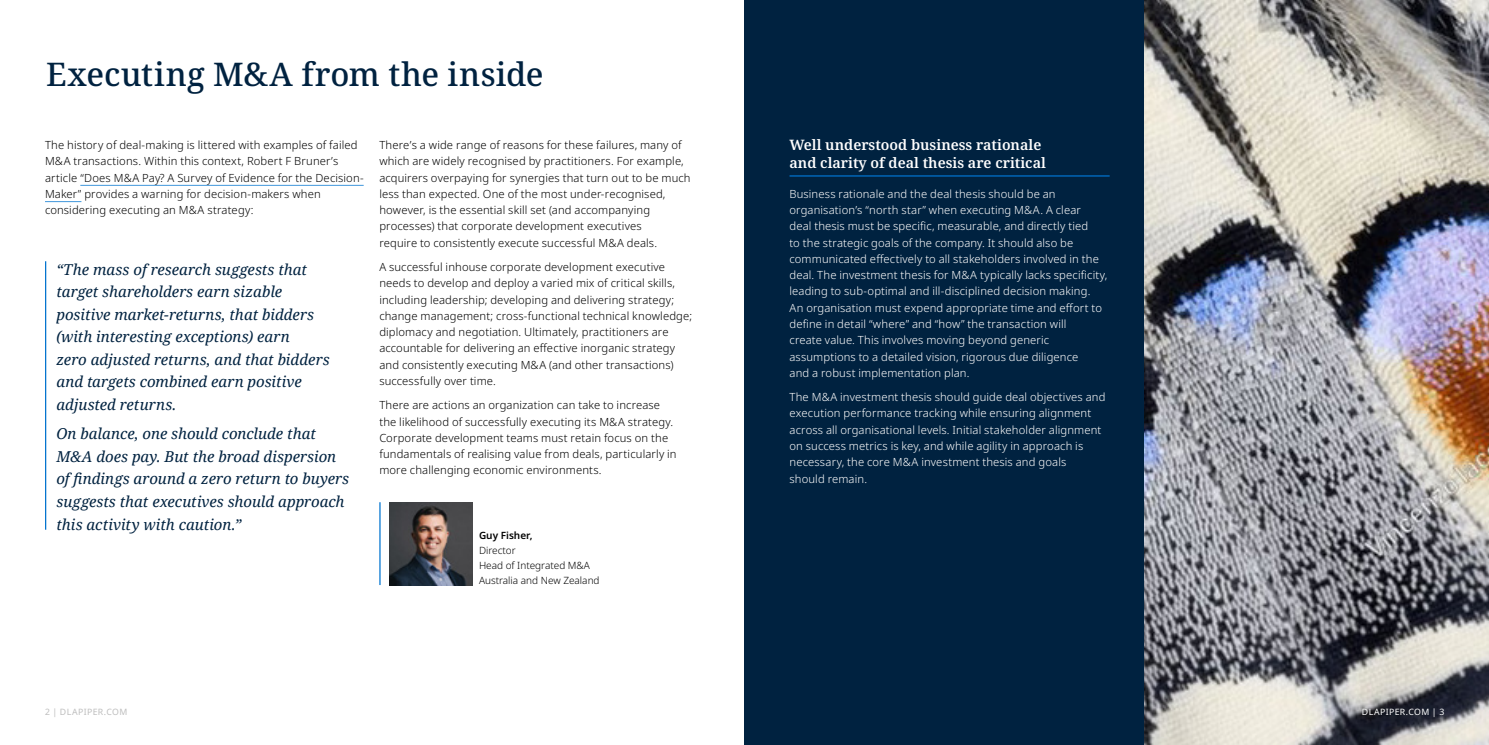
<style>
.page{position:relative;width:1489px;height:745px;background:#fff}
.page>*{position:absolute;margin:0;border:0;box-sizing:border-box;transform-origin:0 0}
.t1{font:500 32.5px "Noto Serif";letter-spacing:.005em;color:#002240}
.t2{font:italic 15px/22.5px "Noto Serif";color:#002240}
.t3{font:600 14.38px/18.1px "Noto Serif";color:#fff}
.t4{font:300 11.25px/16.2px "Noto Sans";letter-spacing:.01em;color:#000}
.t5{font:300 11.25px/16.2px "Noto Sans";letter-spacing:.01em;color:#fff}
.t6{font:300 10px/15px "Noto Sans";color:#000}
.t7{font:600 10px "Noto Sans";color:#000}
.t8{font:8.75px "Noto Sans";letter-spacing:.04em;color:#bebebe}
.t9{font:8.75px "Noto Sans";letter-spacing:.04em;color:#fff}
</style>
<div class="page">
<div style="left:744px;top:0;width:744px;height:744px;background:#002240"></div>
<img style="left:1144px;top:0;width:344px;height:744px">
<hr style="left:789px;top:175px;width:320px;height:1px;background:#0073cf">
<hr style="left:80px;top:185px;width:283px;height:1px;background:#4096db">
<hr style="left:45px;top:201px;width:36px;height:1px;background:#4096db">
<hr style="left:45px;top:261px;width:1px;height:268px;background:#0073cf">
<hr style="left:379px;top:502px;width:1px;height:82px;background:#0073cf">
<img style="left:390px;top:502px;width:82px;height:82px">
<h1 class="t1" style="left:46px;top:52px;width:498px">Executing M&amp;A from the inside</h1>
<p class="t4" style="left:45px;top:137px;width:320px">The history of deal-making is littered with examples of failed M&amp;A transactions. Within this context, Robert F Bruner’s article “Does M&amp;A Pay? A Survey of Evidence for the Decision-Maker” provides a warning for decision-makers when considering executing an M&amp;A strategy:</p>
<p class="t4" style="left:379px;top:137px;width:313px">There’s a wide range of reasons for these failures, many of which are widely recognised by practitioners. For example, acquirers overpaying for synergies that turn out to be much less than expected. One of the most under-recognised, however, is the essential skill set (and accompanying processes) that corporate development executives<br>require to consistently execute successful M&amp;A deals.</p>
<p class="t4" style="left:379px;top:259px;width:314px">A successful inhouse corporate development executive needs to develop and deploy a varied mix of critical skills, including leadership; developing and delivering strategy; change management; cross-functional technical knowledge; diplomacy and negotiation. Ultimately, practitioners are accountable for delivering an effective inorganic strategy and consistently executing M&amp;A (and other transactions) successfully over time.</p>
<p class="t4" style="left:379px;top:397px;width:299px">There are actions an organization can take to increase the likelihood of successfully executing its M&amp;A strategy.<br>Corporate development teams must retain focus on the fundamentals of realising value from deals, particularly in more challenging economic environments.</p>
<p class="t2" style="left:56px;top:257px;width:275px">“The mass of research suggests that target shareholders earn sizable positive market-returns, that bidders (with interesting exceptions) earn<br>zero adjusted returns, and that bidders and targets combined earn positive adjusted returns.</p>
<h2 class="t2" style="left:56px;top:422px;width:294px">On balance, one should conclude that M&amp;A does pay. But the broad dispersion of findings around a zero return to buyers suggests that executives should approach this activity with caution.”</h2>
<p class="t7" style="left:479px;top:527px;width:55px">Guy Fisher,</p>
<p class="t6" style="left:479px;top:542px;width:122px">Director<br>Head of Integrated M&amp;A<br>Australia and New Zealand</p>
<p class="t3" style="left:789px;top:136px;width:258px">Well understood business rationale and clarity of deal thesis are critical</p>
<p class="t5" style="left:789px;top:186px;width:319px">Business rationale and the deal thesis should be an organisation’s “north star” when executing M&amp;A. A clear<br>deal thesis must be specific, measurable, and directly tied<br>to the strategic goals of the company. It should also be communicated effectively to all stakeholders involved in the deal. The investment thesis for M&amp;A typically lacks specificity, leading to sub-optimal and ill-disciplined decision making.<br>An organisation must expend appropriate time and effort to define in detail “where” and “how” the transaction will<br>create value. This involves moving beyond generic assumptions to a detailed vision, rigorous due diligence<br>and a robust implementation plan.</p>
<p class="t5" style="left:789px;top:389px;width:317px">The M&amp;A investment thesis should guide deal objectives and execution performance tracking while ensuring alignment across all organisational levels. Initial stakeholder alignment on success metrics is key, and while agility in approach is necessary, the core M&amp;A investment thesis and goals<br>should remain.</p>
<p class="t8" style="left:45px;top:705px;width:84px">2 | DLAPIPER.COM</p>
<p class="t9" style="left:1361px;top:705px;width:84px">DLAPIPER.COM | 3</p>
</div>
